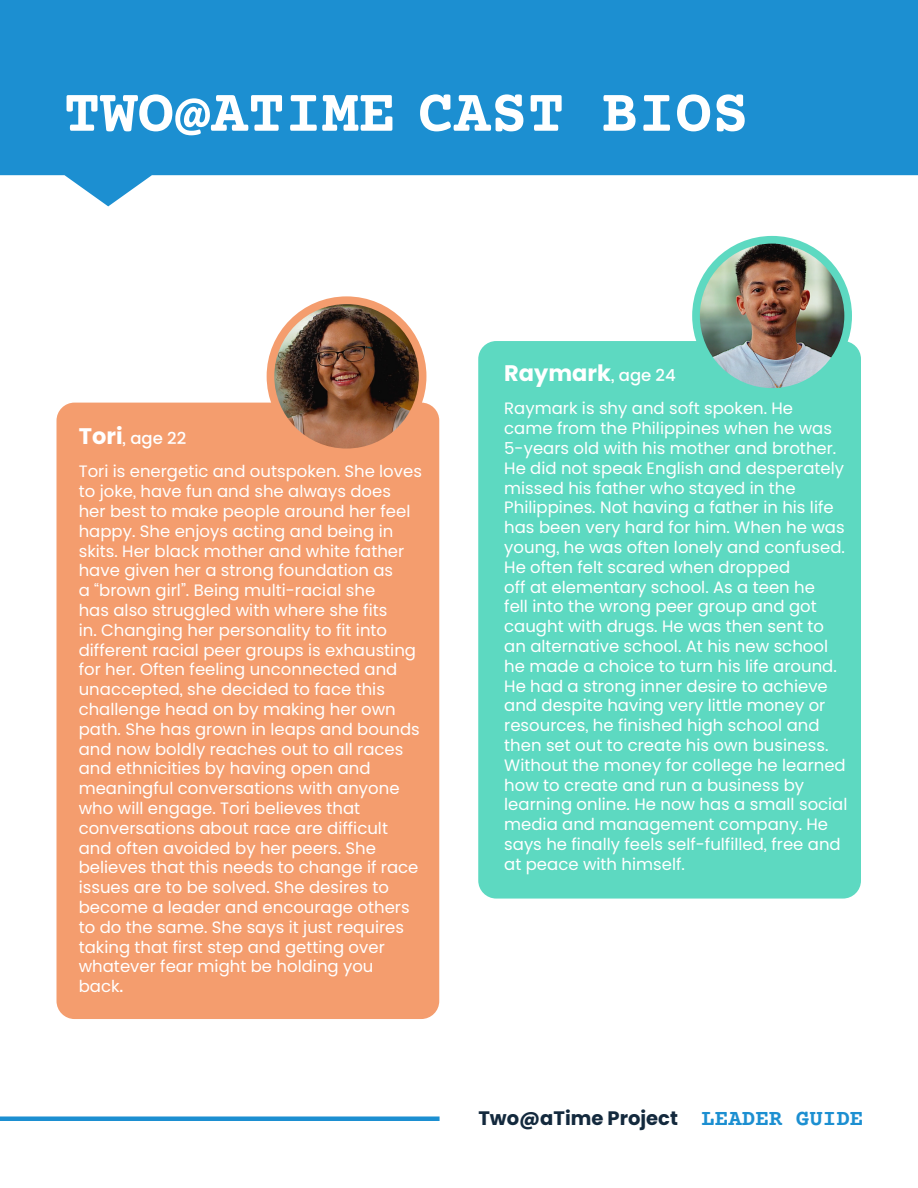
<style>
.page{position:relative;width:918px;height:1188px;background:#fff}
.page>*{position:absolute;margin:0;border:0;box-sizing:border-box;transform-origin:0 0}
.t1{font:700 61.5px "Courier Prime";color:#fff}
.Body{font:700 22.5px "Poppins";color:#fff}
.t2{font:700 19.5px "Poppins";color:#13293d}
.Body-2{font:16.5px/19.8px "Poppins";color:#fff}
.Body-3{font:500 16.5px "Poppins";color:#fff}
.s1{font-weight:700;font-size:22.5px}
.s2{font-weight:500}
.s3{font-weight:500;font-size:16.5px}
.s4{font-family:"Courier Prime";font-size:22.5px;color:#1c8fd1}
</style>
<div class="page">
<div style="left:0;top:1116px;width:440px;height:5px;background:#1c8fd1"></div>
<svg style="left:0;top:0;width:918px;height:206px;background:#3c9fd7"></svg>
<div style="left:57px;top:403px;width:382px;height:616px;background:#f49d6e;border-radius:18px"></div>
<div style="left:478px;top:341px;width:383px;height:558px;background:#5dd9c1;border-radius:18px"></div>
<img style="left:270px;top:300px;width:153px;height:152px;border-radius:76px">
<div style="left:267px;top:296px;width:159px;height:160px;border:8px solid #f49d6e;border-radius:50%"></div>
<img style="left:696px;top:240px;width:152px;height:152px;border-radius:76px">
<div style="left:692px;top:236px;width:160px;height:160px;border:8px solid #5dd9c1;border-radius:50%"></div>
<p class="t1" style="left:64px;top:77px;width:687px">TWO@ATIME CAST BIOS</p>
<p class="Body-3" style="left:79px;top:429px;width:109px"><span class="s1">Tori</span>, age 22</p>
<p class="Body-2" style="left:79px;top:462px;width:345px">Tori is energetic and outspoken. She loves to joke, have fun and she always does her best to make people around her feel happy. She enjoys acting and being in skits. Her black mother and white father have given her a strong foundation as<br>a “brown girl”. Being multi-racial she<br>has also struggled with where she fits<br>in. Changing her personality to fit into different racial peer groups is exhausting for her. Often feeling unconnected and unaccepted, she decided to face this challenge head on by making her own path. She has grown in leaps and bounds and now boldly reaches out to all races and ethnicities by having open and meaningful conversations with anyone who will engage. Tori believes that conversations about race are difficult and often avoided by her peers. She believes that this needs to change if race issues are to be solved. She desires to become a leader and encourage others to do the same. She says it just requires taking that first step and getting over whatever fear might be holding you back<span class="s2">.</span></p>
<p class="Body" style="left:504px;top:360px;width:173px">Raymark<span class="s3">, age 24</span></p>
<p class="Body-2" style="left:504px;top:399px;width:345px">Raymark is shy and soft spoken. He<br>came from the Philippines when he was 5-years old with his mother and brother.<br>He did not speak English and desperately missed his father who stayed in the Philippines. Not having a father in his life has been very hard for him. When he was young, he was often lonely and confused.<br>He often felt scared when dropped<br>off at elementary school. As a teen he<br>fell into the wrong peer group and got caught with drugs. He was then sent to an alternative school. At his new school he made a choice to turn his life around.<br>He had a strong inner desire to achieve and despite having very little money or resources, he finished high school and then set out to create his own business.<br>Without the money for college he learned how to create and run a business by learning online. He now has a small social media and management company. He says he finally feels self-fulfilled, free and at peace with himself.</p>
<p class="t2" style="left:478px;top:1107px;width:386px">Two@aTime Project <span class="s4">LEADER GUIDE</span></p>
</div>
